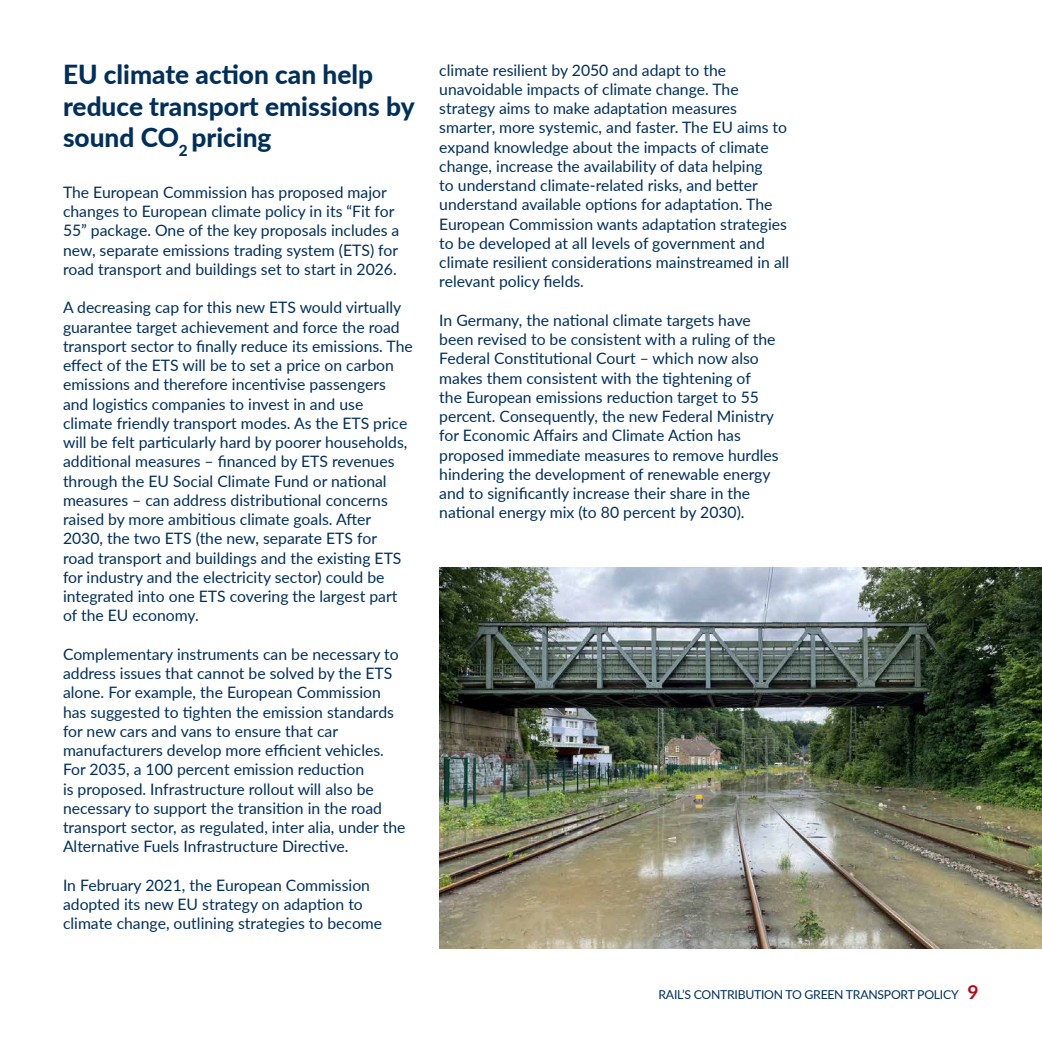
<style>
.page{position:relative;width:1042px;height:1042px;background:#fff}
.page>*{position:absolute;margin:0;border:0;box-sizing:border-box;transform-origin:0 0}
.t1{font:800 26.25px/31.5px "Lato";color:#002f5c}
.t2{font:15.75px/19.2px "Lato";color:#002f5c}
.t3{font:12.25px "Lato";letter-spacing:-.02em;color:#002f5c}
.s1{font-weight:700;font-size:19.25px;color:#b50718}
</style>
<div class="page">
<img style="left:439px;top:567px;width:603px;height:381px">
<h1 class="t1" style="left:63px;top:58px;width:353px">EU climate action can help reduce transport emissions by sound CO<sub>2</sub> pricing</h1>
<p class="t2" style="left:63px;top:182px;width:338px">The European Commission has proposed major changes to European climate policy in its “Fit for 55” package. One of the key proposals includes a new, separate emissions trading system (ETS) for road transport and buildings set to start in 2026.</p>
<p class="t2" style="left:63px;top:297px;width:351px">A decreasing cap for this new ETS would virtually guarantee target achievement and force the road transport sector to finally reduce its emissions. The effect of the ETS will be to set a price on carbon emissions and therefore incentivise passengers and logistics companies to invest in and use climate friendly transport modes. As the ETS price will be felt particularly hard by poorer households, additional measures – financed by ETS revenues through the EU Social Climate Fund or national measures – can address distributional concerns raised by more ambitious climate goals. After 2030, the two ETS (the new, separate ETS for<br>road transport and buildings and the existing ETS for industry and the electricity sector) could be integrated into one ETS covering the largest part of the EU economy.</p>
<p class="t2" style="left:63px;top:644px;width:344px">Complementary instruments can be necessary to address issues that cannot be solved by the ETS alone. For example, the European Commission has suggested to tighten the emission standards for new cars and vans to ensure that car manufacturers develop more efficient vehicles.<br>For 2035, a 100 percent emission reduction<br>is proposed. Infrastructure rollout will also be necessary to support the transition in the road transport sector, as regulated, inter alia, under the Alternative Fuels Infrastructure Directive.</p>
<p class="t2" style="left:63px;top:875px;width:321px">In February 2021, the European Commission adopted its new EU strategy on adaption to climate change, outlining strategies to become</p>
<p class="t2" style="left:439px;top:60px;width:351px">climate resilient by 2050 and adapt to the unavoidable impacts of climate change. The strategy aims to make adaptation measures smarter, more systemic, and faster. The EU aims to expand knowledge about the impacts of climate change, increase the availability of data helping<br>to understand climate-related risks, and better understand available options for adaptation. The European Commission wants adaptation strategies to be developed at all levels of government and climate resilient considerations mainstreamed in all relevant policy fields.</p>
<p class="t2" style="left:439px;top:310px;width:341px">In Germany, the national climate targets have been revised to be consistent with a ruling of the Federal Constitutional Court – which now also makes them consistent with the tightening of<br>the European emissions reduction target to 55 percent. Consequently, the new Federal Ministry for Economic Affairs and Climate Action has proposed immediate measures to remove hurdles hindering the development of renewable energy and to significantly increase their share in the national energy mix (to 80 percent by 2030).</p>
<p class="t3" style="left:658px;top:986px;width:322px">RAIL’S CONTRIBUTION TO GREEN TRANSPORT POLICY <span class="s1">9</span></p>
</div>
